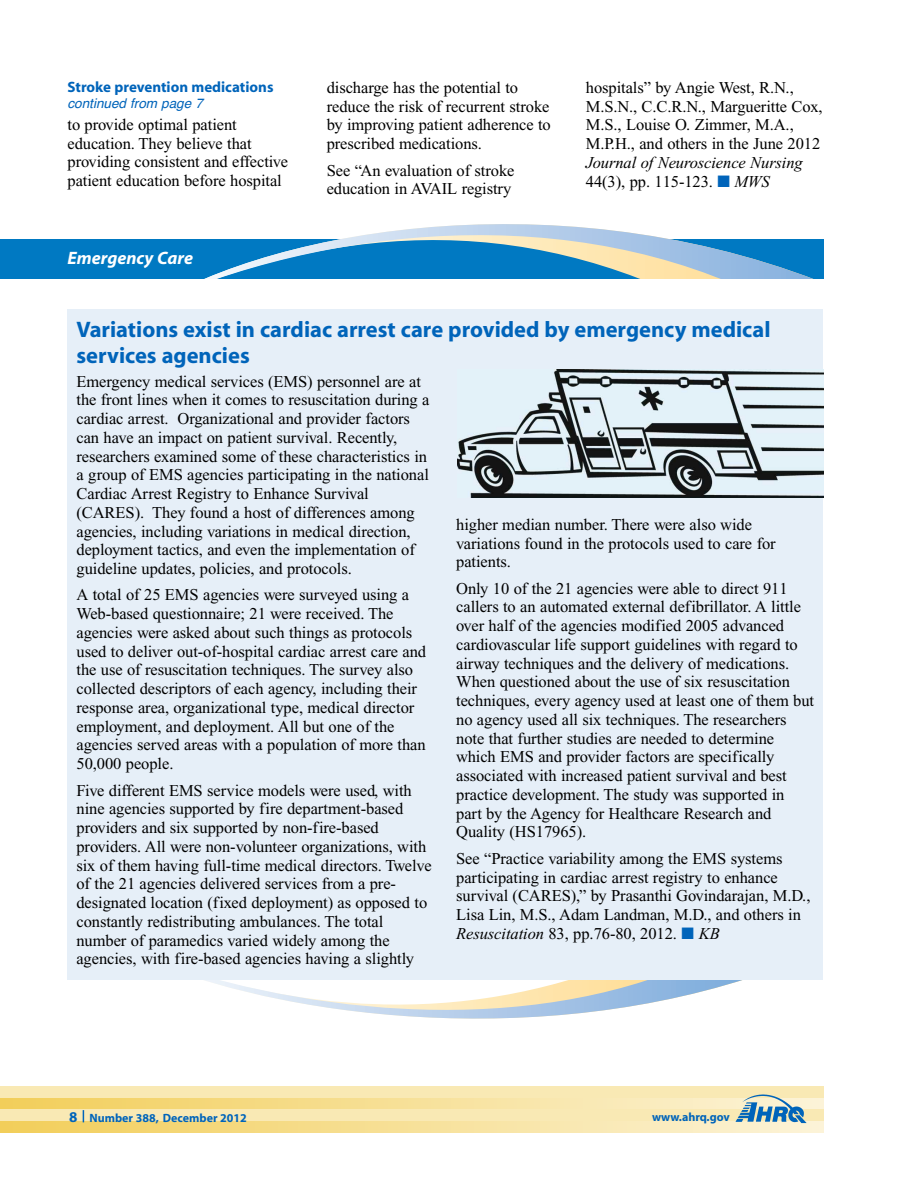
<style>
.page{position:relative;width:918px;height:1188px;background:#fff}
.page>*{position:absolute;margin:0;border:0;box-sizing:border-box;transform-origin:0 0}
.t1{font:700 22.5px/25.5px "Myriad";color:#0064ba}
.t2{font:italic 700 18px "Myriad";color:#fff}
.t3{font:16.5px/18.8px "Times New Roman";letter-spacing:-.005em;color:#000}
.t4{font:italic 16.5px/18.8px "Times New Roman";letter-spacing:-.005em;color:#000}
.t5{font:700 15px "Myriad";color:#0064ba}
.t6{font:italic 13.5px "Helvetica";color:#0064ba}
.t7{font:700 12px "Myriad";color:#0064ba}
.s1{font-style:normal}
.s2{color:#0064ba}
.s3{font-style:italic}
.s4{font-size:15px}
</style>
<div class="page">
<svg style="left:205px;top:980px;width:537px;height:39px"></svg>
<div style="left:0;top:1087px;width:823px;height:45px;background:#f9e9b4"></div>
<svg style="left:0;top:1099px;width:823px;height:10px"></svg>
<svg style="left:0;top:1122px;width:823px;height:10px"></svg>
<svg style="left:83px;top:1110px;width:1px;height:12px"></svg>
<img style="left:733px;top:1094px;width:75px;height:30px">
<div style="left:0;top:239px;width:824px;height:39px;background:#0079c2"></div>
<svg style="left:207px;top:224px;width:604px;height:54px"></svg>
<div style="left:68px;top:309px;width:756px;height:671px;background:#e6eff8"></div>
<img style="left:457px;top:369px;width:366px;height:129px">
<p class="t5" style="left:68px;top:82px;width:208px">Stroke prevention medications</p>
<p class="t6" style="left:68px;top:98px;width:137px">continued from page 7</p>
<p class="t3" style="left:68px;top:117px;width:222px">to provide optimal patient education. They believe that providing consistent and effective patient education before hospital</p>
<p class="t2" style="left:68px;top:251px;width:127px">Emergency Care</p>
<p class="t3" style="left:327px;top:80px;width:226px">discharge has the potential to reduce the risk of recurrent stroke by improving patient adherence to prescribed medications.</p>
<p class="t3" style="left:327px;top:162px;width:189px">See “An evaluation of stroke education in AVAIL registry</p>
<p class="t3" style="left:586px;top:80px;width:238px">hospitals” by Angie West, R.N., M.S.N., C.C.R.N., Margueritte Cox, M.S., Louise O. Zimmer, M.A., M.P.H., and others in the June 2012</p>
<p class="t4" style="left:586px;top:155px;width:218px">Journal of Neuroscience Nursing<br><span class="s1">44(3), pp. 115-123.</span> <span class="s2">■</span> MWS</p>
<h1 class="t1" style="left:76px;top:319px;width:696px">Variations exist in cardiac arrest care provided by emergency medical services agencies</h1>
<p class="t3" style="left:76px;top:373px;width:355px">Emergency medical services (EMS) personnel are at the front lines when it comes to resuscitation during a cardiac arrest. Organizational and provider factors can have an impact on patient survival. Recently, researchers examined some of these characteristics in a group of EMS agencies participating in the national Cardiac Arrest Registry to Enhance Survival (CARES). They found a host of differences among agencies, including variations in medical direction, deployment tactics, and even the implementation of guideline updates, policies, and protocols.</p>
<p class="t3" style="left:77px;top:587px;width:351px">A total of 25 EMS agencies were surveyed using a Web-based questionnaire; 21 were received. The agencies were asked about such things as protocols used to deliver out-of-hospital cardiac arrest care and the use of resuscitation techniques. The survey also collected descriptors of each agency, including their response area, organizational type, medical director employment, and deployment. All but one of the agencies served areas with a population of more than 50,000 people.</p>
<p class="t3" style="left:76px;top:782px;width:357px">Five different EMS service models were used, with nine agencies supported by fire department-based providers and six supported by non-fire-based providers. All were non-volunteer organizations, with six of them having full-time medical directors. Twelve of the 21 agencies delivered services from a pre&shy;designated location (fixed deployment) as opposed to constantly redistributing ambulances. The total number of paramedics varied widely among the agencies, with fire-based agencies having a slightly</p>
<p class="t3" style="left:456px;top:517px;width:321px">higher median number. There were also wide variations found in the protocols used to care for patients.</p>
<p class="t3" style="left:456px;top:580px;width:360px">Only 10 of the 21 agencies were able to direct 911 callers to an automated external defibrillator. A little over half of the agencies modified 2005 advanced cardiovascular life support guidelines with regard to airway techniques and the delivery of medications.<br>When questioned about the use of six resuscitation techniques, every agency used at least one of them but no agency used all six techniques. The researchers note that further studies are needed to determine which EMS and provider factors are specifically associated with increased patient survival and best practice development. The study was supported in part by the Agency for Healthcare Research and Quality (HS17965).</p>
<p class="t3" style="left:456px;top:850px;width:356px">See “Practice variability among the EMS systems participating in cardiac arrest registry to enhance survival (CARES),” by Prasanthi Govindarajan, M.D., Lisa Lin, M.S., Adam Landman, M.D., and others in <span class="s3">Resuscitation</span> 83, pp.76-80, 2012. <span class="s2">■</span> <span class="s3">KB</span></p>
<p class="t7" style="left:69px;top:1114px;width:179px"><span class="s4">8</span> Number 388, December 2012</p>
<p class="t7" style="left:652px;top:1113px;width:79px">www.ahrq.gov</p>
</div>
